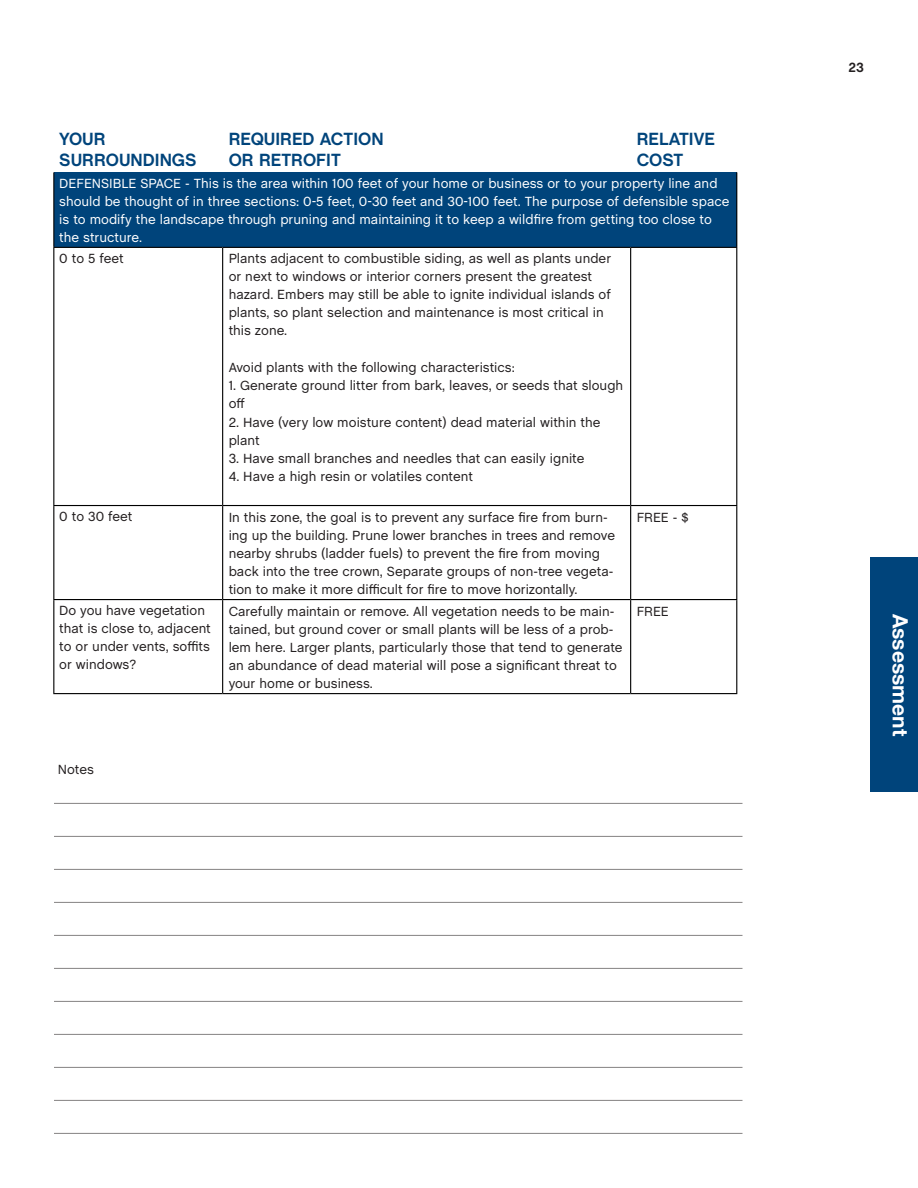
<style>
.page{position:relative;width:918px;height:1188px;background:#fff}
.page>*{position:absolute;margin:0;border:0;box-sizing:border-box;transform-origin:0 0}
.t1{font:700 21px "Helvetica Neue";color:#fff}
.t2{font:700 18px/21px "Chalet";color:#00447b}
.Body{font:13.5px/18px "Chalet";color:#231f20}
.t3{font:13.5px/18px "Chalet";color:#fff}
.t4{font:700 13.5px "Chalet";color:#231f20}
</style>
<div class="page">
<div style="left:870px;top:558px;width:48px;height:234px;background:#00447b"></div>
<div style="left:54px;top:172px;width:683px;height:75px;background:#00447b"></div>
<hr style="left:736px;top:172px;width:1px;height:75px;background:#000">
<hr style="left:736px;top:248px;width:1px;height:257px;background:#000">
<hr style="left:736px;top:506px;width:1px;height:93px;background:#000">
<hr style="left:736px;top:600px;width:1px;height:93px;background:#000">
<hr style="left:53px;top:247px;width:170px;height:1px;background:#000">
<hr style="left:223px;top:247px;width:408px;height:1px;background:#000">
<hr style="left:631px;top:247px;width:106px;height:1px;background:#000">
<hr style="left:53px;top:505px;width:170px;height:1px;background:#000">
<hr style="left:223px;top:505px;width:408px;height:1px;background:#000">
<hr style="left:631px;top:505px;width:106px;height:1px;background:#000">
<hr style="left:53px;top:599px;width:170px;height:1px;background:#000">
<hr style="left:223px;top:599px;width:408px;height:1px;background:#000">
<hr style="left:631px;top:599px;width:106px;height:1px;background:#000">
<hr style="left:53px;top:693px;width:170px;height:1px;background:#000">
<hr style="left:223px;top:693px;width:408px;height:1px;background:#000">
<hr style="left:631px;top:693px;width:106px;height:1px;background:#000">
<hr style="left:53px;top:172px;width:1px;height:75px;background:#000">
<hr style="left:53px;top:248px;width:1px;height:257px;background:#000">
<hr style="left:222px;top:248px;width:1px;height:257px;background:#000">
<hr style="left:630px;top:248px;width:1px;height:257px;background:#000">
<hr style="left:53px;top:506px;width:1px;height:93px;background:#000">
<hr style="left:222px;top:506px;width:1px;height:93px;background:#000">
<hr style="left:630px;top:506px;width:1px;height:93px;background:#000">
<hr style="left:53px;top:600px;width:1px;height:93px;background:#000">
<hr style="left:222px;top:600px;width:1px;height:93px;background:#000">
<hr style="left:630px;top:600px;width:1px;height:93px;background:#000">
<hr style="left:54px;top:803px;width:688px;height:1px;background:#231f20">
<hr style="left:54px;top:836px;width:688px;height:1px;background:#231f20">
<hr style="left:54px;top:869px;width:688px;height:1px;background:#231f20">
<hr style="left:54px;top:902px;width:688px;height:1px;background:#231f20">
<hr style="left:54px;top:935px;width:688px;height:1px;background:#231f20">
<hr style="left:54px;top:968px;width:688px;height:1px;background:#231f20">
<hr style="left:54px;top:1001px;width:688px;height:1px;background:#231f20">
<hr style="left:54px;top:1034px;width:688px;height:1px;background:#231f20">
<hr style="left:54px;top:1067px;width:688px;height:1px;background:#231f20">
<hr style="left:54px;top:1100px;width:688px;height:1px;background:#231f20">
<hr style="left:54px;top:1133px;width:688px;height:1px;background:#231f20">
<p class="t2" style="left:59px;top:129px;width:139px">YOUR<br>SURROUNDINGS</p>
<p class="t2" style="left:229px;top:130px;width:154px">REQUIRED ACTION<br>OR RETROFIT</p>
<p class="t2" style="left:637px;top:130px;width:80px">RELATIVE<br>COST</p>
<p class="t3" style="left:59px;top:174px;width:9px">DEFE</p>
<p class="t3" style="left:59px;top:174px;width:672px;text-indent:33px">NSIBLE SPACE - This is the area within 100 feet of your home or business or to your property line and should be thought of in three sections: 0-5 feet, 0-30 feet and 30-100 feet. The purpose of defensible space is to modify the landscape through pruning and maintaining it to keep a wildfire from getting too close to the structure.</p>
<p class="Body" style="left:59px;top:249px;width:66px">0 to 5 feet</p>
<p class="Body" style="left:229px;top:250px;width:384px">Plants adjacent to combustible siding, as well as plants under or next to windows or interior corners present the greatest hazard. Embers may still be able to ignite individual islands of plants, so plant selection and maintenance is most critical in this zone.</p>
<p class="Body" style="left:229px;top:359px;width:288px">Avoid plants with the following characteristics:</p>
<p class="Body" style="left:229px;top:377px;width:396px">1. Generate ground litter from bark, leaves, or seeds that slough off</p>
<p class="Body" style="left:229px;top:413px;width:373px">2. Have (very low moisture content) dead material within the plant</p>
<p class="Body" style="left:229px;top:450px;width:357px">3. Have small branches and needles that can easily ignite</p>
<p class="Body" style="left:229px;top:468px;width:246px">4. Have a high resin or volatiles content</p>
<p class="Body" style="left:59px;top:508px;width:75px">0 to 30 feet</p>
<p class="Body" style="left:229px;top:508px;width:388px">In this zone, the goal is to prevent any surface fire from burn&shy;ing up the building. Prune lower branches in trees and remove nearby shrubs (ladder fuels) to prevent the fire from moving back into the tree crown, Separate groups of non-tree vegeta&shy;tion to make it more difficult for fire to move horizontally.</p>
<p class="Body" style="left:637px;top:508px;width:53px">FREE - $</p>
<p class="Body" style="left:59px;top:602px;width:153px">Do you have vegetation that is close to, adjacent to or under vents, soffits or windows?</p>
<p class="Body" style="left:229px;top:602px;width:396px">Carefully maintain or remove. All vegetation needs to be main&shy;tained, but ground cover or small plants will be less of a prob&shy;lem here. Larger plants, particularly those that tend to generate an abundance of dead material will pose a significant threat to your home or business.</p>
<p class="Body" style="left:637px;top:602px;width:25px">FREE</p>
<p class="Body" style="left:58px;top:761px;width:38px">Notes</p>
<p class="t4" style="left:849px;top:59px;width:17px">23</p>
<h1 class="t1" style="left:913px;top:614px;width:124px;rotate:90deg">Assessment</h1>
</div>
